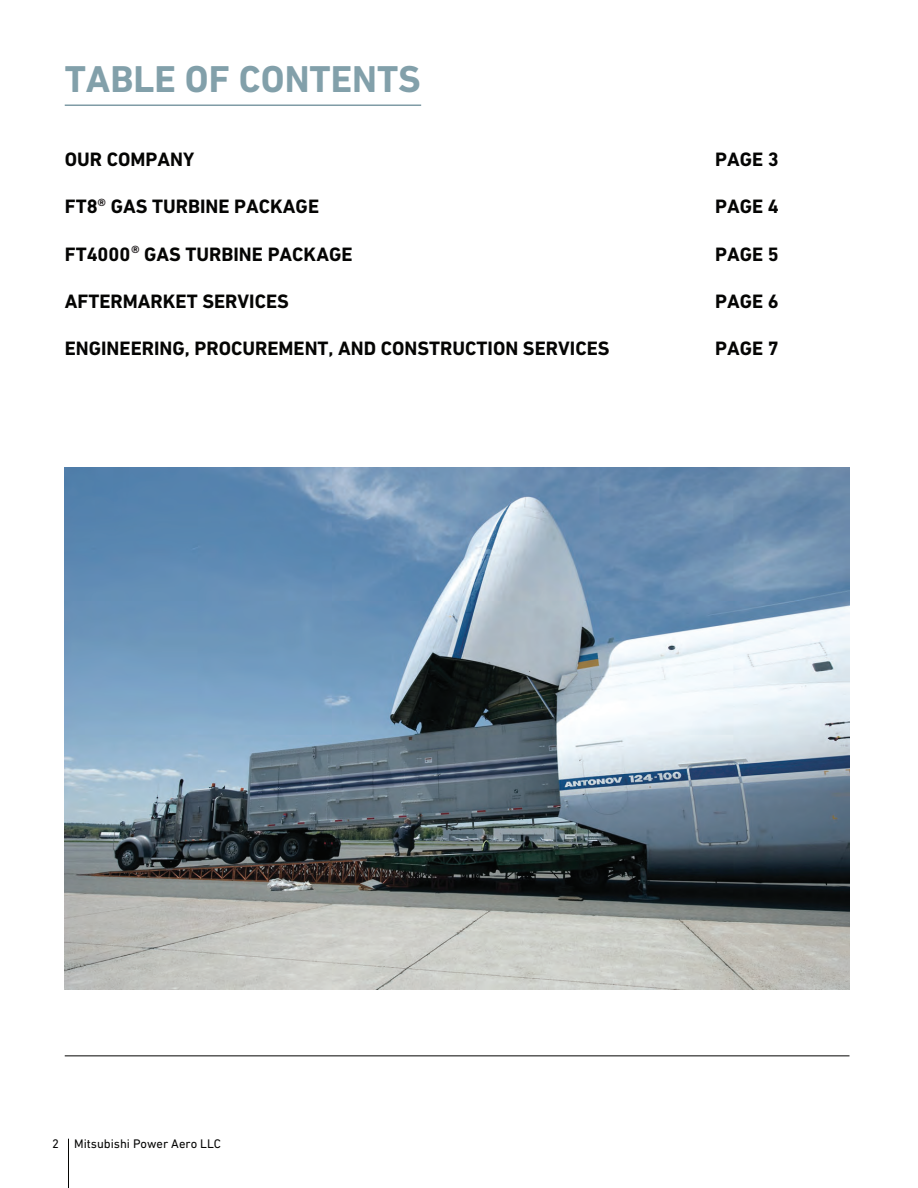
<style>
.page{position:relative;width:918px;height:1188px;background:#fff}
.page>*{position:absolute;margin:0;border:0;box-sizing:border-box;transform-origin:0 0}
.t1{font:700 37.95px "DIN Next LT Pro";color:#82a0aa}
.t2{font:700 19.65px "DIN Next LT Pro";color:#050504}
.t3{font:12.6px "DIN Next LT Pro";color:#050504}
.s1{font-size:19.5px;color:#231f20}
</style>
<div class="page">
<img style="left:65px;top:468px;width:785px;height:522px">
<hr style="left:65px;top:104px;width:356px;height:2px;background:#809ca6">
<hr style="left:68px;top:1139px;width:1px;height:49px;background:#050504">
<hr style="left:65px;top:1056px;width:785px;height:1px;background:#050504">
<h1 class="t1" style="left:65px;top:57px;width:358px">TABLE OF CONTENTS</h1>
<p class="t2" style="left:65px;top:148px;width:131px">OUR COMPANY</p>
<p class="t2" style="left:715px;top:148px;width:65px">PAGE 3</p>
<p class="t2" style="left:65px;top:195px;width:256px">FT8<span class="s1">®</span> GAS TURBINE PACKAGE</p>
<p class="t2" style="left:715px;top:195px;width:65px">PAGE 4</p>
<p class="t2" style="left:65px;top:242px;width:289px">FT4000<span class="s1">®</span> GAS TURBINE PACKAGE</p>
<p class="t2" style="left:715px;top:242px;width:65px">PAGE 5</p>
<p class="t2" style="left:65px;top:290px;width:226px">AFTERMARKET SERVICES</p>
<p class="t2" style="left:715px;top:290px;width:65px">PAGE 6</p>
<p class="t2" style="left:65px;top:337px;width:546px">ENGINEERING, PROCUREMENT, AND CONSTRUCTION SERVICES</p>
<p class="t2" style="left:715px;top:337px;width:65px">PAGE 7</p>
<p class="t3" style="left:52px;top:1137px;width:171px">2 Mitsubishi Power Aero LLC</p>
</div>
